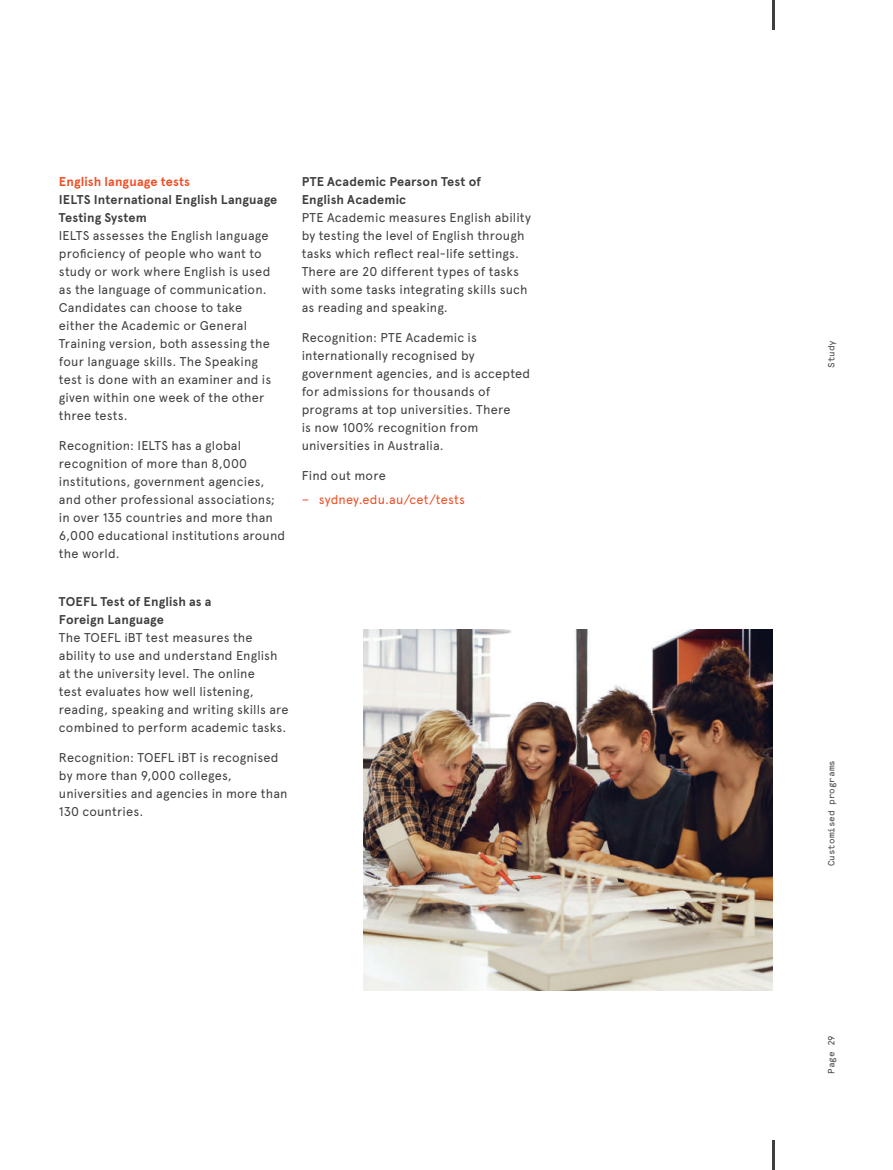
<style>
.page{position:relative;width:893px;height:1170px;background:#fff}
.page>*{position:absolute;margin:0;border:0;box-sizing:border-box;transform-origin:0 0}
.t1{font:12.75px/18px "Apercu Pro";letter-spacing:.01em;color:#3e3e3f}
.t2{font:700 12.75px/18px "Apercu Pro";letter-spacing:.015em;color:#3e3e3f}
.t3{font:12.75px "Apercu Pro";letter-spacing:.015em;color:#f04d22}
.t4{font:700 12.75px "Apercu Pro";letter-spacing:.015em;color:#f04d22}
.t5{font:9px "Apercu Pro Mono";color:#3e3e3f}
</style>
<div class="page">
<img style="left:363px;top:630px;width:409px;height:361px">
<hr style="left:773px;top:1140px;width:2px;height:30px;background:#3e3e3f">
<hr style="left:773px;top:0;width:2px;height:30px;background:#3e3e3f">
<p class="t4" style="left:59px;top:172px;width:133px">English language tests</p>
<p class="t2" style="left:59px;top:190px;width:220px">IELTS International English Language<br>Testing System</p>
<p class="t1" style="left:59px;top:226px;width:214px">IELTS assesses the English language proficiency of people who want to study or work where English is used as the language of communication.<br>Candidates can choose to take either the Academic or General<br>Training version, both assessing the four language skills. The Speaking test is done with an examiner and is given within one week of the other three tests.</p>
<p class="t1" style="left:59px;top:436px;width:228px">Recognition: IELTS has a global recognition of more than 8,000 institutions, government agencies, and other professional associations; in over 135 countries and more than<br>6,000 educational institutions around the world.</p>
<p class="t2" style="left:59px;top:592px;width:154px">TOEFL Test of English as a<br>Foreign Language</p>
<p class="t1" style="left:59px;top:628px;width:231px">The TOEFL iBT test measures the ability to use and understand English at the university level. The online<br>test evaluates how well listening, reading, speaking and writing skills are combined to perform academic tasks.</p>
<p class="t1" style="left:59px;top:748px;width:230px">Recognition: TOEFL iBT is recognised by more than 9,000 colleges, universities and agencies in more than<br>130 countries.</p>
<p class="t2" style="left:302px;top:172px;width:181px">PTE Academic Pearson Test of<br>English Academic</p>
<p class="t1" style="left:302px;top:208px;width:231px">PTE Academic measures English ability by testing the level of English through tasks which reflect real-life settings.<br>There are 20 different types of tasks with some tasks integrating skills such as reading and speaking.</p>
<p class="t1" style="left:302px;top:328px;width:230px">Recognition: PTE Academic is internationally recognised by government agencies, and is accepted for admissions for thousands of programs at top universities. There<br>is now 100% recognition from universities in Australia.</p>
<p class="t1" style="left:302px;top:466px;width:86px">Find out more</p>
<p class="t3" style="left:302px;top:490px;width:165px">− sydney.edu.au/cet/tests</p>
<p class="t5" style="left:825px;top:368px;width:29px;rotate:-90deg">Study</p>
<p class="t5" style="left:825px;top:866px;width:108px;rotate:-90deg">Customised programs</p>
<p class="t5" style="left:825px;top:1074px;width:41px;rotate:-90deg">Page 29</p>
</div>
